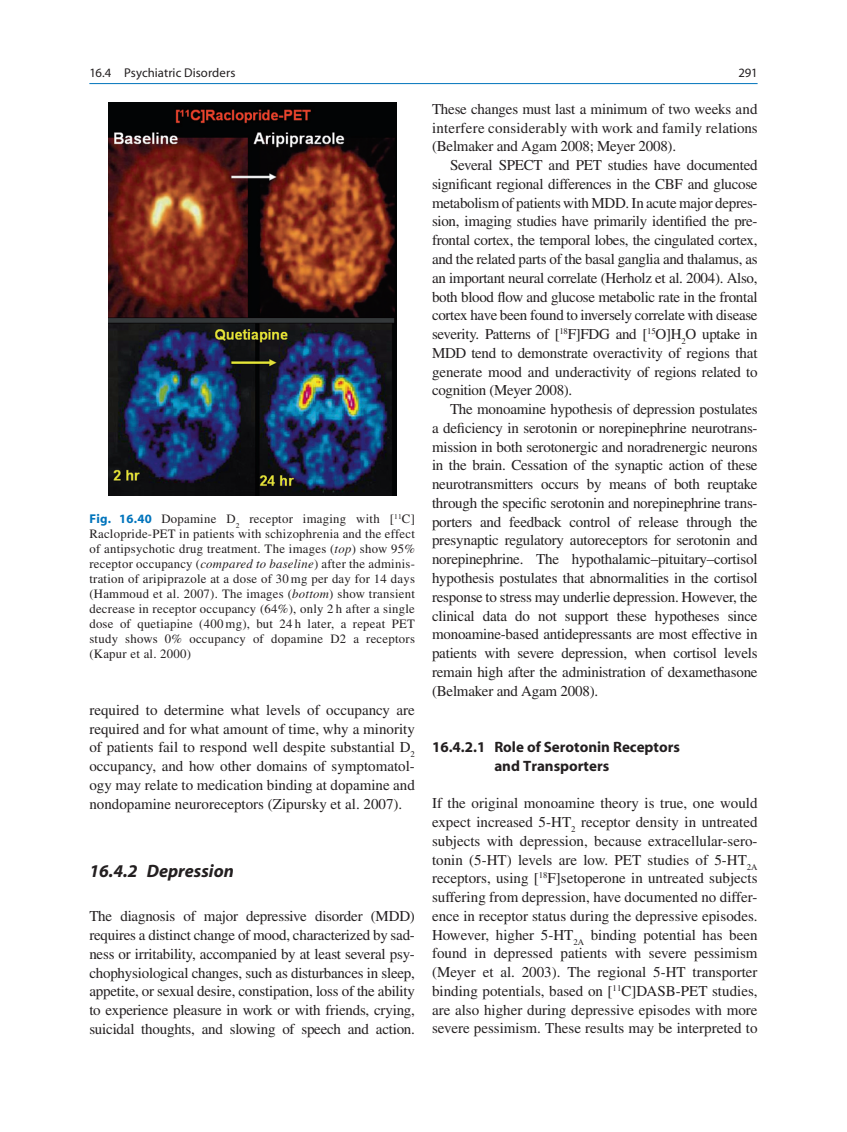
<style>
.page{position:relative;width:847px;height:1132px;background:#fff}
.page>*{position:absolute;margin:0;border:0;box-sizing:border-box;transform-origin:0 0}
.t1{font:italic 700 18px "Myriad";color:#231f20}
.t2{font:15px/18.8px "Times";letter-spacing:-.015em;color:#231f20;text-align:justify}
.t3{font:15px "Times";letter-spacing:.015em;color:#231f20}
.t4{font:700 15px/18.8px "Myriad";color:#231f20;text-align:center}
.t5{font:12.75px/15px "Times";letter-spacing:.02em;color:#231f20;text-align:justify}
.t6{font:12.75px "Myriad";color:#231f20}
.s1{font-family:"Myriad";font-weight:700;color:#0074bc}
.s2{font-style:italic}
</style>
<div class="page">
<hr style="left:89px;top:83px;width:668px;height:1px;background:#0074bc">
<img style="left:108px;top:102px;width:288px;height:393px">
<p class="t6" style="left:89px;top:68px;width:147px">16.4 Psychiatric Disorders</p>
<p class="t6" style="left:738px;top:68px;width:21px">291</p>
<p class="t5" style="left:89px;top:512px;width:327px"><span class="s1">Fig. 16.40</span> Dopamine D<sub>2</sub> receptor imaging with [<sup>11</sup>C] Raclopride-PET in patients with schizophrenia and the effect of antipsychotic drug treatment. The images (<span class="s2">top</span>) show 95% receptor occupancy (<span class="s2">compared to baseline</span>) after the adminis&shy;tration of aripiprazole at a dose of 30 mg per day for 14 days (Hammoud et al. 2007). The images (<span class="s2">bottom</span>) show transient decrease in receptor occupancy (64%), only 2 h after a single dose of quetiapine (400 mg), but 24 h later, a repeat PET study shows 0% occupancy of dopamine D2 a receptors (Kapur et al. 2000)</p>
<p class="t2" style="left:89px;top:701px;width:327px">required to determine what levels of occupancy are required and for what amount of time, why a minority of patients fail to respond well despite substantial D<sub>2 </sub>occupancy, and how other domains of symptomatol&shy;ogy may relate to medication binding at dopamine and nondopamine neuroreceptors (Zipursky et al. 2007).</p>
<p class="t1" style="left:89px;top:863px;width:146px">16.4.2 Depression</p>
<p class="t2" style="left:89px;top:908px;width:327px">The diagnosis of major depressive disorder (MDD) requires a distinct change of mood, characterized by sad&shy;ness or irritability, accompanied by at least several psy&shy;chophysiological changes, such as disturbances in sleep, appetite, or sexual desire, constipation, loss of the ability to experience pleasure in work or with friends, crying, suicidal thoughts, and slowing of speech and action.</p>
<p class="t2" style="left:432px;top:101px;width:327px">These changes must last a minimum of two weeks and</p>
<p class="t3" style="left:432px;top:122px;width:327px">interfere considerably with work and family relations</p>
<p class="t2" style="left:432px;top:138px;width:245px">(Belmaker and Agam 2008; Meyer 2008).</p>
<p class="t2" style="left:450px;top:157px;width:309px">Several SPECT and PET studies have documented</p>
<p class="t2" style="left:432px;top:176px;width:327px">significant regional differences in the CBF and glucose</p>
<p class="t2" style="left:432px;top:195px;width:327px">metabolism of patients with MDD. In acute major depres-</p>
<p class="t2" style="left:432px;top:213px;width:327px">sion, imaging studies have primarily identified the pre-</p>
<p class="t2" style="left:432px;top:232px;width:327px">frontal cortex, the temporal lobes, the cingulated cortex,</p>
<p class="t2" style="left:432px;top:251px;width:327px">and the related parts of the basal ganglia and thalamus, as</p>
<p class="t2" style="left:432px;top:270px;width:327px">an important neural correlate (Herholz et al. 2004). Also,</p>
<p class="t2" style="left:432px;top:288px;width:327px">both blood flow and glucose metabolic rate in the frontal</p>
<p class="t2" style="left:432px;top:307px;width:327px">cortex have been found to inversely correlate with disease</p>
<p class="t2" style="left:432px;top:326px;width:327px">severity. Patterns of [<sup>18</sup>F]FDG and [<sup>15</sup>O]H<sub>2</sub>O uptake in</p>
<p class="t2" style="left:432px;top:345px;width:327px">MDD tend to demonstrate overactivity of regions that</p>
<p class="t2" style="left:432px;top:363px;width:327px">generate mood and underactivity of regions related to</p>
<p class="t2" style="left:432px;top:382px;width:142px">cognition (Meyer 2008).</p>
<p class="t2" style="left:450px;top:401px;width:309px">The monoamine hypothesis of depression postulates</p>
<p class="t2" style="left:432px;top:420px;width:327px">a deficiency in serotonin or norepinephrine neurotrans-</p>
<p class="t2" style="left:432px;top:438px;width:327px">mission in both serotonergic and noradrenergic neurons</p>
<p class="t2" style="left:432px;top:457px;width:327px">in the brain. Cessation of the synaptic action of these</p>
<p class="t2" style="left:432px;top:476px;width:327px">neurotransmitters occurs by means of both reuptake</p>
<p class="t2" style="left:432px;top:495px;width:327px">through the specific serotonin and norepinephrine trans-</p>
<p class="t2" style="left:432px;top:513px;width:327px">porters and feedback control of release through the</p>
<p class="t2" style="left:432px;top:532px;width:327px">presynaptic regulatory autoreceptors for serotonin and</p>
<p class="t2" style="left:432px;top:551px;width:327px">norepinephrine. The hypothalamic–pituitary–cortisol</p>
<p class="t2" style="left:432px;top:570px;width:327px">hypothesis postulates that abnormalities in the cortisol</p>
<p class="t2" style="left:432px;top:588px;width:327px">response to stress may underlie depression. However, the</p>
<p class="t2" style="left:432px;top:607px;width:327px">clinical data do not support these hypotheses since</p>
<p class="t2" style="left:432px;top:626px;width:327px">monoamine-based antidepressants are most effective in</p>
<p class="t2" style="left:432px;top:645px;width:327px">patients with severe depression, when cortisol levels</p>
<p class="t2" style="left:432px;top:663px;width:327px">remain high after the administration of dexamethasone</p>
<p class="t2" style="left:432px;top:682px;width:168px">(Belmaker and Agam 2008).</p>
<p class="t4" style="left:432px;top:738px;width:249px">16.4.2.1 Role of Serotonin Receptors and Transporters</p>
<p class="t2" style="left:432px;top:795px;width:327px">If the original monoamine theory is true, one would expect increased 5-HT<sub>2</sub> receptor density in untreated subjects with depression, because extracellular-sero&shy;tonin (5-HT) levels are low. PET studies of 5-HT<sub>2A </sub>receptors, using [<sup>18</sup>F]setoperone in untreated subjects suffering from depression, have documented no differ&shy;ence in receptor status during the depressive episodes.<br>However, higher 5-HT<sub>2A</sub> binding potential has been found in depressed patients with severe pessimism (Meyer et al. 2003). The regional 5-HT transporter binding potentials, based on [<sup>11</sup>C]DASB-PET studies, are also higher during depressive episodes with more severe pessimism. These results may be interpreted to</p>
</div>
